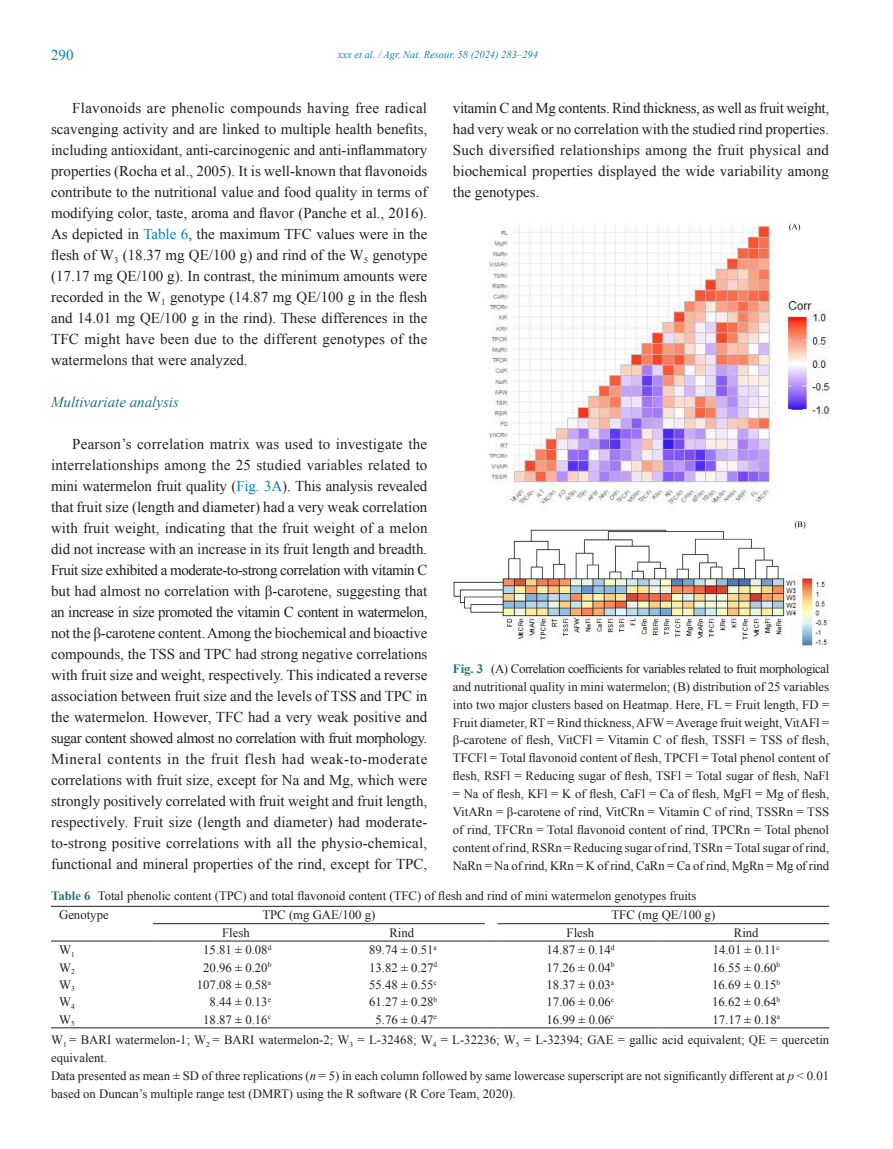
<style>
.page{position:relative;width:893px;height:1149px;background:#fff}
.page>*{position:absolute;margin:0;border:0;box-sizing:border-box;transform-origin:0 0}
._1_text_10{font:15px/21px "Times New Roman";color:#231f20;text-align:justify}
._1_sub_2{font:italic 15px "Times New Roman";color:#1f7377}
.t1{font:15px "Times New Roman";color:#0083b6}
._2_fig_8_5{font:12.75px/17.9px "Times New Roman";letter-spacing:-.01em;color:#231f20;text-align:justify}
._3_Table_footnote_8{font:12.75px/17.9px "Times New Roman";color:#231f20}
._3_Table_text_8_5{font:12.75px "Times New Roman";color:#231f20}
._3_Table_name_8_5{font:12.75px "Times New Roman";color:#231f20}
.t2{font:italic 10.5px "Times New Roman";color:#0083b6}
.s1{color:#0083b6}
.s2{font-weight:700;color:#1f7377}
.s3{font-style:italic}
</style>
<div class="page">
<hr style="left:51px;top:905px;width:102px;height:1px;background:#231f20">
<hr style="left:153px;top:905px;width:166px;height:1px;background:#231f20">
<hr style="left:319px;top:905px;width:166px;height:1px;background:#231f20">
<svg style="left:485px;top:905px;width:12px;height:1px"></svg>
<hr style="left:497px;top:905px;width:166px;height:1px;background:#231f20">
<hr style="left:663px;top:905px;width:166px;height:1px;background:#231f20">
<hr style="left:153px;top:923px;width:166px;height:1px;background:#231f20">
<hr style="left:319px;top:923px;width:166px;height:1px;background:#231f20">
<hr style="left:497px;top:923px;width:166px;height:1px;background:#231f20">
<hr style="left:663px;top:923px;width:166px;height:1px;background:#231f20">
<hr style="left:51px;top:940px;width:102px;height:1px;background:#231f20">
<hr style="left:153px;top:940px;width:166px;height:1px;background:#231f20">
<hr style="left:319px;top:940px;width:166px;height:1px;background:#231f20">
<svg style="left:485px;top:940px;width:12px;height:1px"></svg>
<hr style="left:497px;top:940px;width:166px;height:1px;background:#231f20">
<hr style="left:663px;top:940px;width:166px;height:1px;background:#231f20">
<hr style="left:51px;top:1027px;width:102px;height:1px;background:#231f20">
<hr style="left:153px;top:1027px;width:166px;height:1px;background:#231f20">
<hr style="left:319px;top:1027px;width:166px;height:1px;background:#231f20">
<svg style="left:485px;top:1027px;width:12px;height:1px"></svg>
<hr style="left:497px;top:1027px;width:166px;height:1px;background:#231f20">
<hr style="left:663px;top:1027px;width:166px;height:1px;background:#231f20">
<img style="left:453px;top:223px;width:376px;height:422px">
<p class="t1" style="left:51px;top:44px;width:24px">290</p>
<p class="t2" style="left:338px;top:47px;width:202px">xxx et al. / Agr. Nat. Resour. 58 (2024) 283–294</p>
<p class="_1_text_10" style="left:51px;top:96px;width:378px;text-indent:21px">Flavonoids are phenolic compounds having free radical scavenging activity and are linked to multiple health benefits, including antioxidant, anti-carcinogenic and anti-inflammatory properties (Rocha et al., 2005). It is well-known that flavonoids contribute to the nutritional value and food quality in terms of modifying color, taste, aroma and flavor (Panche et al., 2016).<br>As depicted in <span class="s1">Table 6</span>, the maximum TFC values were in the flesh of W<sub>3</sub> (18.37 mg QE/100 g) and rind of the W<sub>5</sub> genotype (17.17 mg QE/100 g). In contrast, the minimum amounts were recorded in the W<sub>1</sub> genotype (14.87 mg QE/100 g in the flesh and 14.01 mg QE/100 g in the rind). These differences in the TFC might have been due to the different genotypes of the watermelons that were analyzed.</p>
<p class="_1_sub_2" style="left:51px;top:391px;width:129px">Multivariate analysis</p>
<p class="_1_text_10" style="left:51px;top:432px;width:378px;text-indent:21px">Pearson’s correlation matrix was used to investigate the interrelationships among the 25 studied variables related to mini watermelon fruit quality (<span class="s1">Fig. 3A</span>). This analysis revealed that fruit size (length and diameter) had a very weak correlation with fruit weight, indicating that the fruit weight of a melon did not increase with an increase in its fruit length and breadth.<br>Fruit size exhibited a moderate-to-strong correlation with vitamin C but had almost no correlation with β-carotene, suggesting that an increase in size promoted the vitamin C content in watermelon, not the β-carotene content. Among the biochemical and bioactive compounds, the TSS and TPC had strong negative correlations with fruit size and weight, respectively. This indicated a reverse association between fruit size and the levels of TSS and TPC in the watermelon. However, TFC had a very weak positive and sugar content showed almost no correlation with fruit morphology.<br>Mineral contents in the fruit flesh had weak-to-moderate correlations with fruit size, except for Na and Mg, which were strongly positively correlated with fruit weight and fruit length, respectively. Fruit size (length and diameter) had moderate&shy;to-strong positive correlations with all the physio-chemical, functional and mineral properties of the rind, except for TPC,</p>
<p class="_1_text_10" style="left:453px;top:96px;width:378px">vitamin C and Mg contents. Rind thickness, as well as fruit weight, had very weak or no correlation with the studied rind properties.<br>Such diversified relationships among the fruit physical and biochemical properties displayed the wide variability among the genotypes.</p>
<p class="_2_fig_8_5" style="left:453px;top:659px;width:378px"><span class="s2">Fig. 3</span> (A) Correlation coefficients for variables related to fruit morphological and nutritional quality in mini watermelon; (B) distribution of 25 variables into two major clusters based on Heatmap. Here, FL = Fruit length, FD = Fruit diameter, RT = Rind thickness, AFW = Average fruit weight, VitAFl = β-carotene of flesh, VitCFl = Vitamin C of flesh, TSSFl = TSS of flesh, TFCFl = Total flavonoid content of flesh, TPCFl = Total phenol content of flesh, RSFl = Reducing sugar of flesh, TSFl = Total sugar of flesh, NaFl = Na of flesh, KFl = K of flesh, CaFl = Ca of flesh, MgFl = Mg of flesh, VitARn = β-carotene of rind, VitCRn = Vitamin C of rind, TSSRn = TSS of rind, TFCRn = Total flavonoid content of rind, TPCRn = Total phenol content of rind, RSRn = Reducing sugar of rind, TSRn = Total sugar of rind, NaRn = Na of rind, KRn = K of rind, CaRn = Ca of rind, MgRn = Mg of rind</p>
<p class="_3_Table_name_8_5" style="left:51px;top:886px;width:647px"><span class="s2">Table 6</span> Total phenolic content (TPC) and total flavonoid content (TFC) of flesh and rind of mini watermelon genotypes fruits</p>
<p class="_3_Table_text_8_5" style="left:59px;top:905px;width:51px">Genotype</p>
<p class="_3_Table_text_8_5" style="left:262px;top:905px;width:114px">TPC (mg GAE/100 g)</p>
<p class="_3_Table_text_8_5" style="left:611px;top:905px;width:105px">TFC (mg QE/100 g)</p>
<p class="_3_Table_text_8_5" style="left:222px;top:923px;width:29px">Flesh</p>
<p class="_3_Table_text_8_5" style="left:389px;top:923px;width:26px">Rind</p>
<p class="_3_Table_text_8_5" style="left:567px;top:923px;width:29px">Flesh</p>
<p class="_3_Table_text_8_5" style="left:734px;top:923px;width:26px">Rind</p>
<p class="_3_Table_text_8_5" style="left:59px;top:940px;width:17px">W<sub>1</sub></p>
<p class="_3_Table_text_8_5" style="left:203px;top:940px;width:70px">15.81 ± 0.08<sup>d</sup></p>
<p class="_3_Table_text_8_5" style="left:369px;top:940px;width:69px">89.74 ± 0.51<sup>a</sup></p>
<p class="_3_Table_text_8_5" style="left:546px;top:940px;width:70px">14.87 ± 0.14<sup>d</sup></p>
<p class="_3_Table_text_8_5" style="left:713px;top:940px;width:69px">14.01 ± 0.11<sup>c</sup></p>
<p class="_3_Table_text_8_5" style="left:59px;top:957px;width:17px">W<sub>2</sub></p>
<p class="_3_Table_text_8_5" style="left:203px;top:957px;width:70px">20.96 ± 0.20<sup>b</sup></p>
<p class="_3_Table_text_8_5" style="left:369px;top:957px;width:70px">13.82 ± 0.27<sup>d</sup></p>
<p class="_3_Table_text_8_5" style="left:546px;top:957px;width:70px">17.26 ± 0.04<sup>b</sup></p>
<p class="_3_Table_text_8_5" style="left:712px;top:957px;width:70px">16.55 ± 0.60<sup>b</sup></p>
<p class="_3_Table_text_8_5" style="left:59px;top:975px;width:17px">W<sub>3</sub></p>
<p class="_3_Table_text_8_5" style="left:197px;top:975px;width:76px">107.08 ± 0.58<sup>a</sup></p>
<p class="_3_Table_text_8_5" style="left:369px;top:975px;width:69px">55.48 ± 0.55<sup>c</sup></p>
<p class="_3_Table_text_8_5" style="left:547px;top:975px;width:69px">18.37 ± 0.03<sup>a</sup></p>
<p class="_3_Table_text_8_5" style="left:712px;top:975px;width:70px">16.69 ± 0.15<sup>b</sup></p>
<p class="_3_Table_text_8_5" style="left:59px;top:992px;width:17px">W<sub>4</sub></p>
<p class="_3_Table_text_8_5" style="left:210px;top:992px;width:63px">8.44 ± 0.13<sup>e</sup></p>
<p class="_3_Table_text_8_5" style="left:369px;top:992px;width:70px">61.27 ± 0.28<sup>b</sup></p>
<p class="_3_Table_text_8_5" style="left:547px;top:992px;width:69px">17.06 ± 0.06<sup>c</sup></p>
<p class="_3_Table_text_8_5" style="left:712px;top:992px;width:70px">16.62 ± 0.64<sup>b</sup></p>
<p class="_3_Table_text_8_5" style="left:59px;top:1009px;width:17px">W<sub>5</sub></p>
<p class="_3_Table_text_8_5" style="left:203px;top:1009px;width:69px">18.87 ± 0.16<sup>c</sup></p>
<p class="_3_Table_text_8_5" style="left:375px;top:1009px;width:63px">5.76 ± 0.47<sup>e</sup></p>
<p class="_3_Table_text_8_5" style="left:547px;top:1009px;width:69px">16.99 ± 0.06<sup>c</sup></p>
<p class="_3_Table_text_8_5" style="left:712px;top:1009px;width:69px">17.17 ± 0.18<sup>a</sup></p>
<p class="_3_Table_footnote_8" style="left:51px;top:1030px;width:780px">W<sub>1</sub> = BARI watermelon-1; W<sub>2</sub> = BARI watermelon-2; W<sub>3</sub> = L-32468; W<sub>4</sub> = L-32236; W<sub>5</sub> = L-32394; GAE = gallic acid equivalent; QE = quercetin equivalent.</p>
<p class="_3_Table_footnote_8" style="left:51px;top:1066px;width:780px">Data presented as mean ± SD of three replications (<span class="s3">n</span> = 5) in each column followed by same lowercase superscript are not significantly different at <span class="s3">p</span> &lt; 0.01 based on Duncan’s multiple range test (DMRT) using the R software (R Core Team, 2020).</p>
</div>
